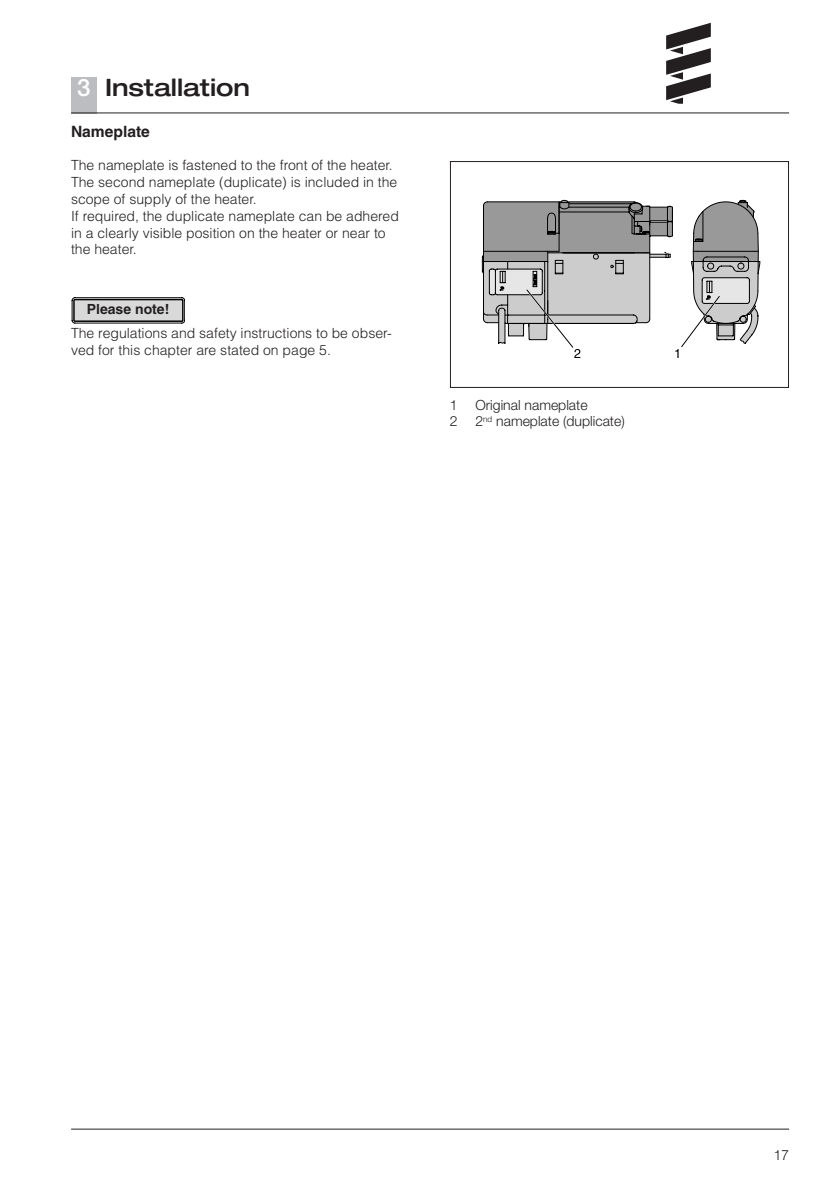
<style>
.page{position:relative;width:840px;height:1191px;background:#fff}
.page>*{position:absolute;margin:0;border:0;box-sizing:border-box;transform-origin:0 0}
.t1{font:500 expanded 24px "Helvetica Neue";color:#231f20}
.t2{font:700 15.6px "Helvetica";color:#231f20}
.t3{font:300 14px/16.8px "Helvetica";color:#231f20}
.t4{font:300 14px "Helvetica Neue";color:#231f20}
.t5{font:700 14px "Helvetica";color:#231f20}
.s1{font-stretch:normal;color:#fff}
</style>
<div class="page">
<div style="left:71px;top:77px;width:26px;height:36px;background:#bcbdc0"></div>
<hr style="left:71px;top:1128px;width:717px;height:1px;background:#231f20">
<hr style="left:71px;top:112px;width:717px;height:1px;background:#231f20">
<svg style="left:666px;top:23px;width:44px;height:81px"></svg>
<svg style="left:481px;top:200px;width:279px;height:158px"></svg>
<div style="left:449px;top:161px;width:339px;height:227px;border:1px solid #231f20"></div>
<svg style="left:71px;top:297px;width:114px;height:26px;background:#b0b0b0"></svg>
<h1 class="t1" style="left:77px;top:72px;width:174px"><span class="s1">3</span> Installation</h1>
<p class="t2" style="left:71px;top:122px;width:80px">Nameplate</p>
<p class="t3" style="left:71px;top:157px;width:329px">The nameplate is fastened to the front of the heater.<br>The second nameplate (duplicate) is included in the scope of supply of the heater.<br>If required, the duplicate nameplate can be adhered in a clearly visible position on the heater or near to the heater.</p>
<p class="t5" style="left:87px;top:301px;width:84px">Please note!</p>
<p class="t3" style="left:71px;top:325px;width:322px">The regulations and safety instructions to be obser&shy;ved for this chapter are stated on page 5.</p>
<p class="t4" style="left:449px;top:396px;width:9px">1</p>
<p class="t4" style="left:475px;top:396px;width:114px">Original nameplate</p>
<p class="t4" style="left:449px;top:413px;width:9px">2</p>
<p class="t4" style="left:475px;top:413px;width:151px">2<sup>nd</sup> nameplate (duplicate)</p>
<p class="t3" style="left:773px;top:1146px;width:17px">17</p>
</div>
